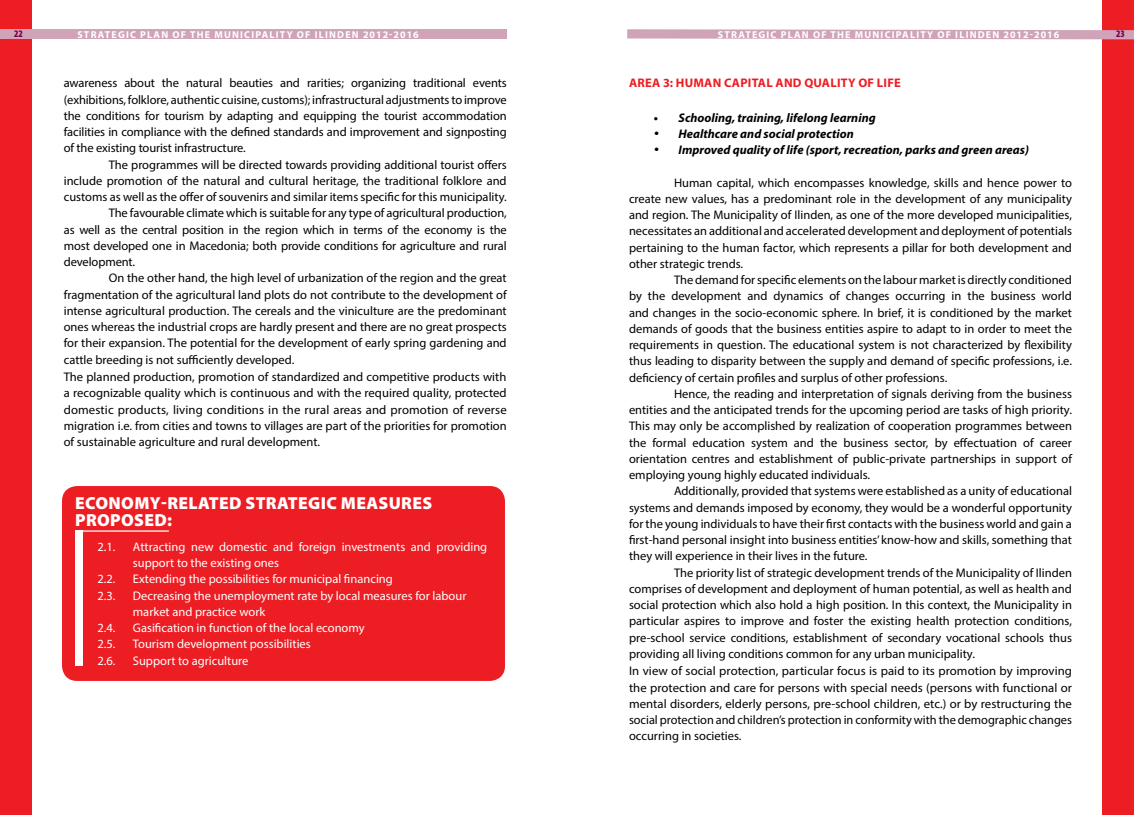
<style>
.page{position:relative;width:1134px;height:815px;background:#fff}
.page>*{position:absolute;margin:0;border:0;box-sizing:border-box;transform-origin:0 0}
.t1{font:900 17.5px/17.5px "Myriad Pro";letter-spacing:.02em;color:#fff}
.t2{font:12.5px/16.2px "Myriad Pro";color:#000;text-align:justify}
.t3{font:12.5px/16.2px "Myriad Pro";color:#fff}
.t4{font:italic 700 12.5px "Myriad Pro";color:#000}
.t5{font:700 12.5px "Myriad Pro";letter-spacing:.02em;color:#ed1d24}
.t6{font:700 10px "Myriad Pro";letter-spacing:.12em;color:#fff}
.t7{font:900 condensed 10px "Myriad Pro";color:#7b0046}
</style>
<div class="page">
<div style="left:0;top:0;width:32px;height:815px;background:#ed1d24"></div>
<div style="left:1102px;top:0;width:32px;height:815px;background:#ed1d24"></div>
<div style="left:0;top:29px;width:507px;height:10px;background:#d1a3b9"></div>
<svg style="left:627px;top:29px;width:507px;height:10px;background:#d4a9bd"></svg>
<div style="left:62px;top:486px;width:443px;height:195px;background:#ed1d24;border-radius:15px"></div>
<hr style="left:75px;top:530px;width:94px;height:2px;background:#fff">
<div style="left:75px;top:531px;width:8px;height:135px;background:#fff"></div>
<p class="t7" style="left:14px;top:27px;width:10px">22</p>
<p class="t6" style="left:77px;top:28px;width:343px">STRATEGIC PLAN OF THE MUNICIPALITY OF ILINDEN 2012-2016</p>
<p class="t6" style="left:718px;top:28px;width:343px">STRATEGIC PLAN OF THE MUNICIPALITY OF ILINDEN 2012-2016</p>
<p class="t7" style="left:1116px;top:27px;width:10px">23</p>
<p class="t2" style="left:64px;top:75px;width:444px">awareness about the natural beauties and rarities; organizing traditional events (exhibitions, folklore, authentic cuisine, customs); infrastructural adjustments to improve the conditions for tourism by adapting and equipping the tourist accommodation facilities in compliance with the defined standards and improvement and signposting of the existing tourist infrastructure.</p>
<p class="t2" style="left:109px;top:156px;width:399px">The programmes will be directed towards providing additional tourist offers</p>
<p class="t2" style="left:64px;top:172px;width:444px">include promotion of the natural and cultural heritage, the traditional folklore and</p>
<p class="t2" style="left:64px;top:189px;width:444px">customs as well as the offer of souvenirs and similar items specific for this municipality.</p>
<p class="t2" style="left:109px;top:205px;width:399px">The favourable climate which is suitable for any type of agricultural production,</p>
<p class="t2" style="left:64px;top:221px;width:444px">as well as the central position in the region which in terms of the economy is the</p>
<p class="t2" style="left:64px;top:237px;width:444px">most developed one in Macedonia; both provide conditions for agriculture and rural</p>
<p class="t2" style="left:64px;top:254px;width:73px">development.</p>
<p class="t2" style="left:109px;top:270px;width:399px">On the other hand, the high level of urbanization of the region and the great</p>
<p class="t2" style="left:64px;top:286px;width:445px">fragmentation of the agricultural land plots do not contribute to the development of</p>
<p class="t2" style="left:64px;top:302px;width:444px">intense agricultural production. The cereals and the viniculture are the predominant</p>
<p class="t2" style="left:64px;top:319px;width:444px">ones whereas the industrial crops are hardly present and there are no great prospects</p>
<p class="t2" style="left:64px;top:335px;width:444px">for their expansion. The potential for the development of early spring gardening and</p>
<p class="t2" style="left:64px;top:351px;width:232px">cattle breeding is not sufficiently developed.</p>
<p class="t2" style="left:64px;top:369px;width:444px">The planned production, promotion of standardized and competitive products with a recognizable quality which is continuous and with the required quality, protected domestic products, living conditions in the rural areas and promotion of reverse migration i.e. from cities and towns to villages are part of the priorities for promotion of sustainable agriculture and rural development.</p>
<p class="t5" style="left:629px;top:75px;width:272px">AREA 3: HUMAN CAPITAL AND QUALITY OF LIFE</p>
<p class="t4" style="left:654px;top:109px;width:223px">• Schooling, training, lifelong learning</p>
<p class="t4" style="left:654px;top:125px;width:201px">• Healthcare and social protection</p>
<p class="t4" style="left:654px;top:142px;width:377px">• Improved quality of life (sport, recreation, parks and green areas)</p>
<p class="t2" style="left:629px;top:174px;width:444px;text-indent:45px">Human capital, which encompasses knowledge, skills and hence power to create new values, has a predominant role in the development of any municipality and region. The Municipality of Ilinden, as one of the more developed municipalities, necessitates an additional and accelerated development and deployment of potentials pertaining to the human factor, which represents a pillar for both development and other strategic trends.</p>
<p class="t2" style="left:629px;top:272px;width:444px;text-indent:45px">The demand for specific elements on the labour market is directly conditioned by the development and dynamics of changes occurring in the business world and changes in the socio-economic sphere. In brief, it is conditioned by the market demands of goods that the business entities aspire to adapt to in order to meet the requirements in question. The educational system is not characterized by flexibility thus leading to disparity between the supply and demand of specific professions, i.e. deficiency of certain profiles and surplus of other professions.</p>
<p class="t2" style="left:629px;top:385px;width:445px;text-indent:45px">Hence, the reading and interpretation of signals deriving from the business entities and the anticipated trends for the upcoming period are tasks of high priority.<br>This may only be accomplished by realization of cooperation programmes between the formal education system and the business sector, by effectuation of career orientation centres and establishment of public-private partnerships in support of employing young highly educated individuals.</p>
<p class="t2" style="left:629px;top:483px;width:444px;text-indent:45px">Additionally, provided that systems were established as a unity of educational systems and demands imposed by economy, they would be a wonderful opportunity for the young individuals to have their first contacts with the business world and gain a first-hand personal insight into business entities’ know-how and skills, something that they will experience in their lives in the future.</p>
<p class="t2" style="left:629px;top:564px;width:444px;text-indent:45px">The priority list of strategic development trends of the Municipality of Ilinden comprises of development and deployment of human potential, as well as health and social protection which also hold a high position. In this context, the Municipality in particular aspires to improve and foster the existing health protection conditions, pre-school service conditions, establishment of secondary vocational schools thus providing all living conditions common for any urban municipality.</p>
<p class="t2" style="left:629px;top:663px;width:444px">In view of social protection, particular focus is paid to its promotion by improving the protection and care for persons with special needs (persons with functional or mental disorders, elderly persons, pre-school children, etc.) or by restructuring the social protection and children’s protection in conformity with the demographic changes occurring in societies.</p>
<h1 class="t1" style="left:75px;top:494px;width:359px">ECONOMY-RELATED STRATEGIC MEASURES<br>PROPOSED:</h1>
<p class="t3" style="left:97px;top:538px;width:20px">2.1.</p>
<p class="t3" style="left:133px;top:538px;width:356px">Attracting new domestic and foreign investments and providing support to the existing ones</p>
<p class="t3" style="left:97px;top:571px;width:20px">2.2.</p>
<p class="t3" style="left:133px;top:571px;width:261px">Extending the possibilities for municipal financing</p>
<p class="t3" style="left:97px;top:587px;width:20px">2.3.</p>
<p class="t3" style="left:133px;top:587px;width:335px">Decreasing the unemployment rate by local measures for labour market and practice work</p>
<p class="t3" style="left:97px;top:620px;width:20px">2.4.</p>
<p class="t3" style="left:133px;top:620px;width:233px">Gasification in function of the local economy</p>
<p class="t3" style="left:97px;top:636px;width:20px">2.5.</p>
<p class="t3" style="left:133px;top:636px;width:179px">Tourism development possibilities</p>
<p class="t3" style="left:97px;top:652px;width:20px">2.6.</p>
<p class="t3" style="left:133px;top:652px;width:117px">Support to agriculture</p>
</div>
